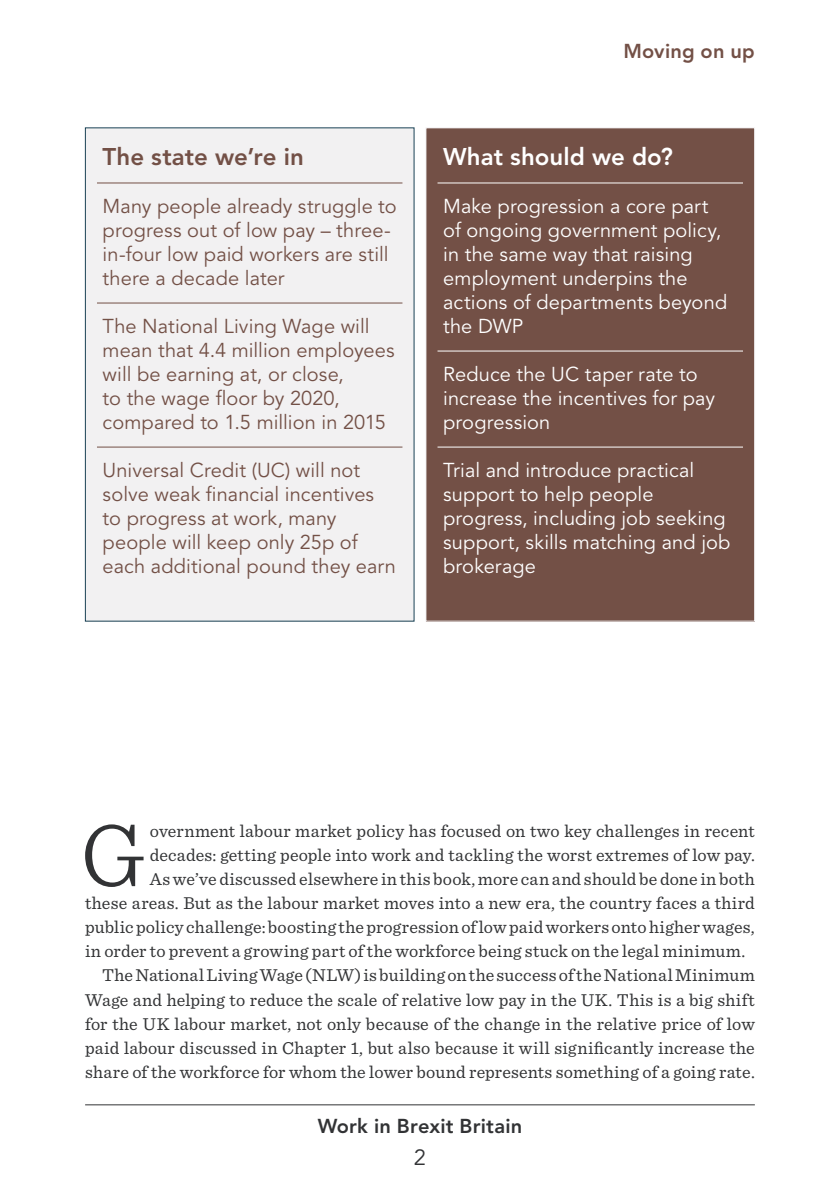
<style>
.page{position:relative;width:840px;height:1191px;background:#fff}
.page>*{position:absolute;margin:0;border:0;box-sizing:border-box;transform-origin:0 0}
.t1{font:300 92px "Sentinel";color:#323335}
.t2{font:800 24px "Avenir LT Std";color:#735046}
.t3{font:800 24px "Avenir LT Std";letter-spacing:.005em;color:#fff}
.t4{font:22px "Avenir LT Std";color:#323335}
.t5{font:20px/24px "Avenir LT Std";letter-spacing:.005em;color:#735046}
.t6{font:20px/24px "Avenir LT Std";letter-spacing:.005em;color:#fff}
.t7{font:800 20px "Avenir LT Std";letter-spacing:.01em;color:#323335}
.t8{font:800 20px "Avenir LT Std";letter-spacing:.01em;color:#735046}
.t9{font:18px "Sentinel";letter-spacing:.01em;color:#323335}
</style>
<div class="page">
<hr style="left:85px;top:1104px;width:669px;height:1px;background:#323335">
<div style="left:85px;top:128px;width:329px;height:493px;background:#f2f1f2"></div>
<hr style="left:97px;top:183px;width:305px;height:1px;background:#735046">
<hr style="left:97px;top:303px;width:305px;height:1px;background:#735046">
<hr style="left:97px;top:447px;width:305px;height:1px;background:#735046">
<div style="left:85px;top:128px;width:329px;height:493px;border:1px solid #1a4255"></div>
<div style="left:425px;top:128px;width:329px;height:493px;background:#735046"></div>
<hr style="left:437px;top:183px;width:305px;height:1px;background:#fff">
<hr style="left:437px;top:351px;width:305px;height:1px;background:#fff">
<hr style="left:437px;top:447px;width:305px;height:1px;background:#fff">
<div style="left:425px;top:128px;width:329px;height:493px;border:1px solid #f2f1f2"></div>
<h2 class="t2" style="left:103px;top:143px;width:203px">The state we’re in</h2>
<p class="t5" style="left:103px;top:195px;width:295px">Many people already struggle to progress out of low pay – three&shy;in-four low paid workers are still there a decade later</p>
<p class="t5" style="left:103px;top:315px;width:293px">The National Living Wage will mean that 4.4 million employees will be earning at, or close,<br>to the wage floor by 2020, compared to 1.5 million in 2015</p>
<p class="t5" style="left:103px;top:459px;width:294px">Universal Credit (UC) will not solve weak financial incentives to progress at work, many people will keep only 25p of each additional pound they earn</p>
<p class="t8" style="left:623px;top:39px;width:133px">Moving on up</p>
<h2 class="t3" style="left:443px;top:143px;width:231px">What should we do?</h2>
<p class="t6" style="left:443px;top:195px;width:285px">Make progression a core part of ongoing government policy, in the same way that raising employment underpins the actions of departments beyond the DWP</p>
<p class="t6" style="left:443px;top:363px;width:273px">Reduce the UC taper rate to increase the incentives for pay progression</p>
<p class="t6" style="left:443px;top:459px;width:288px">Trial and introduce practical support to help people progress, including job seeking support, skills matching and job brokerage</p>
<h1 class="t1" style="left:80px;top:786px;width:66px">G</h1>
<p class="t9" style="left:150px;top:818px;width:606px">overnment labour market policy has focused on two key challenges in recent</p>
<p class="t9" style="left:150px;top:842px;width:606px">decades: getting people into work and tackling the worst extremes of low pay.</p>
<p class="t9" style="left:150px;top:866px;width:606px">As we’ve discussed elsewhere in this book, more can and should be done in both</p>
<p class="t9" style="left:85px;top:890px;width:671px">these areas. But as the labour market moves into a new era, the country faces a third</p>
<p class="t9" style="left:85px;top:914px;width:670px">public policy challenge: boosting the progression of low paid workers onto higher wages,</p>
<p class="t9" style="left:85px;top:938px;width:661px">in order to prevent a growing part of the workforce being stuck on the legal minimum.</p>
<p class="t9" style="left:102px;top:962px;width:654px">The National Living Wage (NLW) is building on the success of the National Minimum</p>
<p class="t9" style="left:85px;top:986px;width:670px">Wage and helping to reduce the scale of relative low pay in the UK. This is a big shift</p>
<p class="t9" style="left:85px;top:1010px;width:670px">for the UK labour market, not only because of the change in the relative price of low</p>
<p class="t9" style="left:85px;top:1034px;width:670px">paid labour discussed in Chapter 1, but also because it will significantly increase the</p>
<p class="t9" style="left:85px;top:1058px;width:671px">share of the workforce for whom the lower bound represents something of a going rate.</p>
<p class="t7" style="left:317px;top:1114px;width:206px">Work in Brexit Britain</p>
<p class="t4" style="left:413px;top:1145px;width:14px">2</p>
</div>
